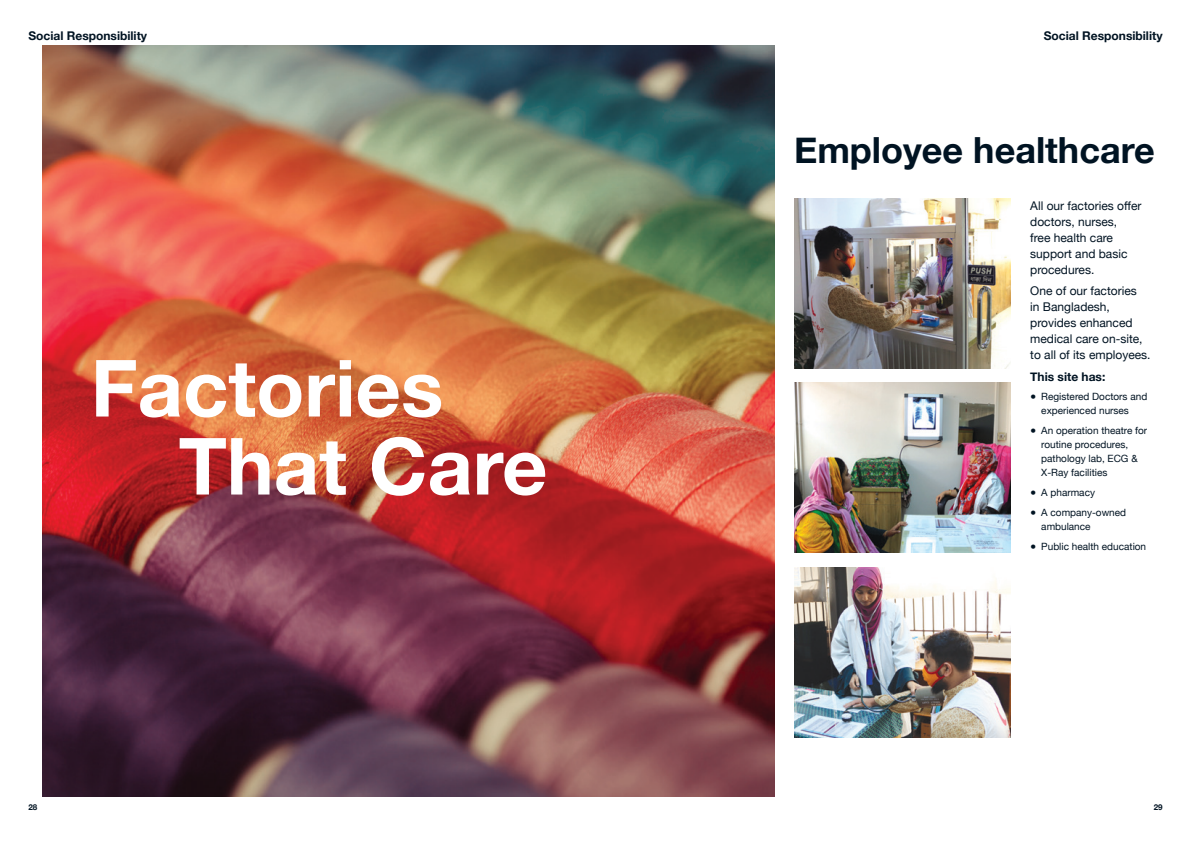
<style>
.page{position:relative;width:1191px;height:842px;background:#fff}
.page>*{position:absolute;margin:0;border:0;box-sizing:border-box;transform-origin:0 0}
.t1{font:700 79px "Helvetica Neue";color:#fff}
.t2{font:700 36px "Helvetica Neue";color:#001322}
.t3{font:12px/16px "Helvetica Neue";color:#001322}
.t4{font:700 12px "Helvetica Neue";color:#001322}
.t5{font:10px/14px "Helvetica Neue";color:#001322}
.t6{font:700 8px "Helvetica Neue";color:#001322}
</style>
<div class="page">
<img style="left:43px;top:45px;width:731px;height:752px">
<img style="left:794px;top:383px;width:216px;height:170px">
<img style="left:794px;top:198px;width:216px;height:171px">
<img style="left:794px;top:567px;width:216px;height:170px">
<p class="t4" style="left:28px;top:26px;width:120px">Social Responsibility</p>
<p class="t4" style="left:1043px;top:26px;width:120px">Social Responsibility</p>
<p class="t1" style="left:91px;top:326px;width:354px">Factories</p>
<p class="t1" style="left:179px;top:404px;width:370px">That Care</p>
<p class="t2" style="left:794px;top:122px;width:362px">Employee healthcare</p>
<p class="t3" style="left:1030px;top:198px;width:113px">All our factories offer doctors, nurses,</p>
<p class="t3" style="left:1030px;top:230px;width:84px">free health care</p>
<p class="t3" style="left:1030px;top:246px;width:99px">support and basic</p>
<p class="t3" style="left:1030px;top:262px;width:66px">procedures.</p>
<p class="t3" style="left:1030px;top:283px;width:108px">One of our factories</p>
<p class="t3" style="left:1030px;top:299px;width:81px">in Bangladesh,</p>
<p class="t3" style="left:1030px;top:315px;width:114px">provides enhanced medical care on-site,</p>
<p class="t3" style="left:1030px;top:347px;width:122px">to all of its employees.</p>
<p class="t4" style="left:1030px;top:367px;width:77px">This site has:</p>
<p class="t5" style="left:1041px;top:389px;width:107px;text-indent:-11px">● Registered Doctors and experienced nurses</p>
<p class="t5" style="left:1041px;top:423px;width:107px;text-indent:-11px">● An operation theatre for routine procedures, pathology lab, ECG &amp;<br>X-Ray facilities</p>
<p class="t5" style="left:1030px;top:485px;width:66px">● A pharmacy</p>
<p class="t5" style="left:1030px;top:505px;width:97px">● A company-owned</p>
<p class="t5" style="left:1041px;top:519px;width:51px">ambulance</p>
<p class="t5" style="left:1030px;top:539px;width:117px">● Public health education</p>
<p class="t6" style="left:28px;top:801px;width:10px">28</p>
<p class="t6" style="left:1153px;top:801px;width:10px">29</p>
</div>
